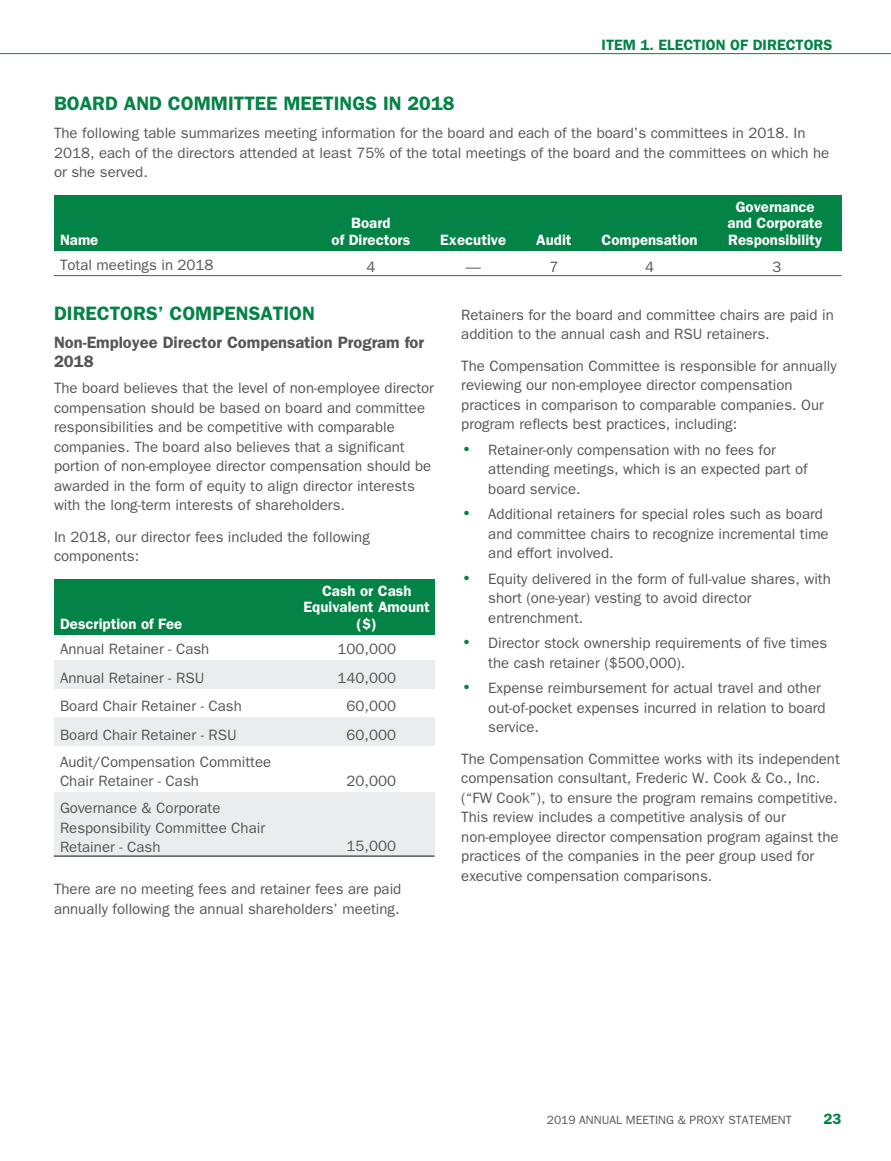
<style>
.page{position:relative;width:891px;height:1161px;background:#fff}
.page>*{position:absolute;margin:0;border:0;box-sizing:border-box;transform-origin:0 0}
.t1{font:600 19.5px "Franklin Gothic";color:#038345}
.t2{font:600 16.5px/19.5px "Franklin Gothic";color:#54565a}
.t3{font:15px/19.5px "Franklin Gothic";color:#54565a}
.t4{font:600 15px/16.5px "Franklin Gothic";color:#fff;text-align:center}
.t5{font:600 15px "Franklin Gothic";color:#038345}
.t6{font:12px "Franklin Gothic";color:#54565a}
.t7{font:9px "III Special Char";color:#038345}
</style>
<div class="page">
<hr style="left:0;top:53px;width:891px;height:1px;background:#038345">
<div style="left:54px;top:195px;width:788px;height:55px;background:#038345"></div>
<hr style="left:54px;top:275px;width:787px;height:1px;background:#54565a">
<div style="left:54px;top:579px;width:380px;height:55px;background:#038345"></div>
<div style="left:54px;top:660px;width:380px;height:28px;background:#ebeced"></div>
<div style="left:54px;top:717px;width:380px;height:29px;background:#ebeced"></div>
<div style="left:54px;top:792px;width:380px;height:64px;background:#ebeced"></div>
<hr style="left:54px;top:856px;width:380px;height:1px;background:#54565a">
<p class="t5" style="left:602px;top:39px;width:233px">ITEM 1. ELECTION OF DIRECTORS</p>
<h1 class="t1" style="left:54px;top:96px;width:402px">BOARD AND COMMITTEE MEETINGS IN 2018</h1>
<p class="t3" style="left:54px;top:124px;width:777px">The following table summarizes meeting information for the board and each of the board’s committees in 2018. In<br>2018, each of the directors attended at least 75% of the total meetings of the board and the committees on which he or she served.</p>
<p class="t4" style="left:60px;top:232px;width:40px">Name</p>
<p class="t4" style="left:332px;top:216px;width:80px">Board<br>of Directors</p>
<p class="t4" style="left:440px;top:232px;width:68px">Executive</p>
<p class="t4" style="left:536px;top:232px;width:37px">Audit</p>
<p class="t4" style="left:602px;top:232px;width:98px">Compensation</p>
<p class="t4" style="left:728px;top:199px;width:97px">Governance and Corporate<br>Responsibility</p>
<p class="t3" style="left:60px;top:256px;width:155px">Total meetings in 2018</p>
<p class="t3" style="left:366px;top:258px;width:10px">4</p>
<p class="t3" style="left:466px;top:258px;width:16px">—</p>
<p class="t3" style="left:549px;top:258px;width:10px">7</p>
<p class="t3" style="left:645px;top:258px;width:10px">4</p>
<p class="t3" style="left:773px;top:258px;width:10px">3</p>
<h1 class="t1" style="left:54px;top:306px;width:263px">DIRECTORS’ COMPENSATION</h1>
<p class="t2" style="left:54px;top:334px;width:372px">Non-Employee Director Compensation Program for<br>2018</p>
<p class="t3" style="left:54px;top:379px;width:382px">The board believes that the level of non-employee director compensation should be based on board and committee responsibilities and be competitive with comparable companies. The board also believes that a significant portion of non-employee director compensation should be awarded in the form of equity to align director interests with the long-term interests of shareholders.</p>
<p class="t3" style="left:54px;top:528px;width:317px">In 2018, our director fees included the following components:</p>
<p class="t3" style="left:461px;top:306px;width:374px">Retainers for the board and committee chairs are paid in addition to the annual cash and RSU retainers.</p>
<p class="t3" style="left:461px;top:357px;width:377px">The Compensation Committee is responsible for annually reviewing our non-employee director compensation practices in comparison to comparable companies. Our program reflects best practices, including:</p>
<p class="t7" style="left:464px;top:443px;width:7px">Š</p>
<p class="t3" style="left:488px;top:441px;width:321px">Retainer-only compensation with no fees for attending meetings, which is an expected part of board service.</p>
<p class="t7" style="left:464px;top:508px;width:7px">Š</p>
<p class="t3" style="left:488px;top:505px;width:342px">Additional retainers for special roles such as board and committee chairs to recognize incremental time and effort involved.</p>
<p class="t7" style="left:464px;top:572px;width:7px">Š</p>
<p class="t3" style="left:488px;top:570px;width:344px">Equity delivered in the form of full-value shares, with short (one-year) vesting to avoid director entrenchment.</p>
<p class="t7" style="left:464px;top:637px;width:7px">Š</p>
<p class="t3" style="left:488px;top:634px;width:341px">Director stock ownership requirements of five times the cash retainer ($500,000).</p>
<p class="t7" style="left:464px;top:682px;width:7px">Š</p>
<p class="t3" style="left:488px;top:679px;width:339px">Expense reimbursement for actual travel and other out-of-pocket expenses incurred in relation to board service.</p>
<p class="t3" style="left:461px;top:750px;width:380px">The Compensation Committee works with its independent compensation consultant, Frederic W. Cook &amp; Co., Inc. (“FW Cook”), to ensure the program remains competitive.<br>This review includes a competitive analysis of our non-employee director compensation program against the practices of the companies in the peer group used for executive compensation comparisons.</p>
<p class="t4" style="left:304px;top:583px;width:128px">Cash or Cash<br>Equivalent Amount ($)</p>
<p class="t4" style="left:60px;top:616px;width:124px">Description of Fee</p>
<p class="t3" style="left:60px;top:640px;width:151px">Annual Retainer - Cash</p>
<p class="t3" style="left:338px;top:640px;width:60px">100,000</p>
<p class="t3" style="left:60px;top:669px;width:146px">Annual Retainer - RSU</p>
<p class="t3" style="left:338px;top:669px;width:60px">140,000</p>
<p class="t3" style="left:60px;top:697px;width:183px">Board Chair Retainer - Cash</p>
<p class="t3" style="left:347px;top:697px;width:51px">60,000</p>
<p class="t3" style="left:60px;top:726px;width:178px">Board Chair Retainer - RSU</p>
<p class="t3" style="left:347px;top:726px;width:51px">60,000</p>
<p class="t3" style="left:60px;top:753px;width:213px">Audit/Compensation Committee<br>Chair Retainer - Cash</p>
<p class="t3" style="left:347px;top:772px;width:51px">20,000</p>
<p class="t3" style="left:60px;top:799px;width:207px">Governance &amp; Corporate<br>Responsibility Committee Chair<br>Retainer - Cash</p>
<p class="t3" style="left:346px;top:837px;width:51px">15,000</p>
<p class="t3" style="left:54px;top:880px;width:349px">There are no meeting fees and retainer fees are paid annually following the annual shareholders’ meeting.</p>
<p class="t6" style="left:547px;top:1115px;width:247px">2019 ANNUAL MEETING &amp; PROXY STATEMENT</p>
<p class="t5" style="left:824px;top:1113px;width:19px">23</p>
</div>
